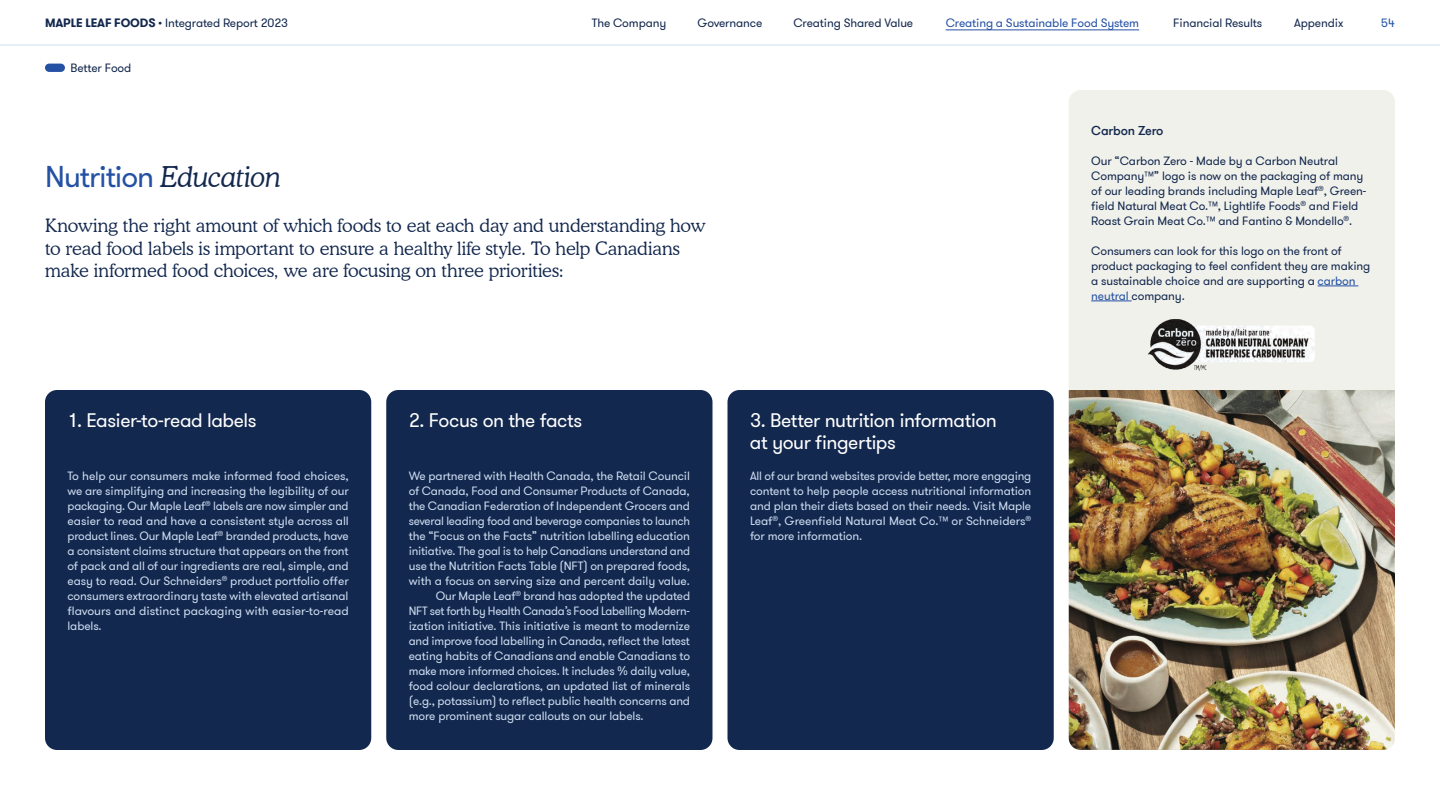
<style>
.page{position:relative;width:1440px;height:810px;background:#fff}
.page>*{position:absolute;margin:0;border:0;box-sizing:border-box;transform-origin:0 0}
._40_40_-_H4{font:30px "GT Walsheim";letter-spacing:-.04em;color:#2451a4}
._26_30_-_H5{font:19.5px/22.5px "GT Walsheim";letter-spacing:-.025em;color:#fff}
._24_5_30___H7_Cooper{font:300 18.38px/22.5px "Cooper BT";letter-spacing:-.005em;color:#13284e}
._16_20_-_H6{font:500 12.75px "GT Walsheim";letter-spacing:-.01em;color:#13284e}
._16_20_-_Body_1{font:12px/15px "GT Walsheim";letter-spacing:-.01em;color:#cddcf1;text-align:justify}
._16_20_-_Body_1-2{font:12px/15px "GT Walsheim";letter-spacing:-.01em;color:#13284e}
.t1{font:12px "GT Walsheim";letter-spacing:-.01em;color:#2451a4}
.s1{font-weight:700}
.s2{font-family:"Cooper BT";font-weight:300;font-style:italic;font-size:28.5px;color:#13284e}
.s3{color:#2451a4}
</style>
<div class="page">
<div style="left:45px;top:390px;width:326px;height:360px;background:#13284e;border-radius:12px"></div>
<div style="left:386px;top:390px;width:326px;height:360px;background:#13284e;border-radius:12px"></div>
<div style="left:728px;top:390px;width:326px;height:360px;background:#13284e;border-radius:12px"></div>
<div style="left:1069px;top:90px;width:326px;height:660px;background:#f1f1eb;border-radius:12px"></div>
<hr style="left:1318px;top:286px;width:40px;height:1px;background:#2451a4">
<hr style="left:1091px;top:301px;width:41px;height:1px;background:#2451a4">
<img style="left:1069px;top:390px;width:326px;height:360px">
<img style="left:1148px;top:319px;width:167px;height:52px">
<hr style="left:0;top:45px;width:1440px;height:1px;background:#cddcf1">
<hr style="left:946px;top:30px;width:193px;height:1px;background:#2451a4">
<div style="left:45px;top:64px;width:20px;height:8px;background:#2451a4;border-radius:4px"></div>
<p class="_16_20_-_Body_1-2" style="left:45px;top:16px;width:245px"><span class="s1">MAPLE LEAF FOODS</span> • Integrated Report 2023</p>
<p class="_16_20_-_Body_1-2" style="left:592px;top:15px;width:76px">The Company</p>
<p class="_16_20_-_Body_1-2" style="left:698px;top:15px;width:66px">Governance</p>
<p class="_16_20_-_Body_1-2" style="left:793px;top:15px;width:121px">Creating Shared Value</p>
<p class="t1" style="left:946px;top:15px;width:195px">Creating a Sustainable Food System</p>
<p class="_16_20_-_Body_1-2" style="left:1173px;top:15px;width:91px">Financial Results</p>
<p class="_16_20_-_Body_1-2" style="left:1294px;top:15px;width:51px">Appendix</p>
<p class="t1" style="left:1381px;top:15px;width:15px">54</p>
<p class="_16_20_-_Body_1-2" style="left:71px;top:61px;width:62px">Better Food</p>
<p class="_40_40_-_H4" style="left:45px;top:158px;width:238px">Nutrition <span class="s2">Education</span></p>
<p class="_24_5_30___H7_Cooper" style="left:45px;top:214px;width:662px">Knowing the right amount of which foods to eat each day and understanding how to read food labels is important to ensure a healthy life style. To help Canadians make informed food choices, we are focusing on three priorities:</p>
<p class="_26_30_-_H5" style="left:68px;top:409px;width:191px">1. Easier-to-read labels</p>
<p class="_16_20_-_Body_1" style="left:68px;top:469px;width:283px">To help our consumers make informed food choices, we are simplifying and increasing the legibility of our packaging. Our Maple Leaf<sup>®</sup> labels are now simpler and easier to read and have a consistent style across all product lines. Our Maple Leaf<sup>®</sup> branded products, have a consistent claims structure that appears on the front of pack and all of our ingredients are real, simple, and easy to read. Our Schneiders<sup>®</sup> product portfolio offer consumers extraordinary taste with elevated artisanal flavours and distinct packaging with easier-to-read labels.</p>
<p class="_26_30_-_H5" style="left:409px;top:409px;width:175px">2. Focus on the facts</p>
<p class="_16_20_-_Body_1" style="left:409px;top:469px;width:283px">We partnered with Health Canada, the Retail Council</p>
<p class="_16_20_-_Body_1" style="left:409px;top:484px;width:283px">of Canada, Food and Consumer Products of Canada,</p>
<p class="_16_20_-_Body_1" style="left:409px;top:499px;width:283px">the Canadian Federation of Independent Grocers and</p>
<p class="_16_20_-_Body_1" style="left:409px;top:514px;width:283px">several leading food and beverage companies to launch</p>
<p class="_16_20_-_Body_1" style="left:409px;top:529px;width:283px">the “Focus on the Facts” nutrition labelling education</p>
<p class="_16_20_-_Body_1" style="left:409px;top:544px;width:283px">initiative. The goal is to help Canadians understand and</p>
<p class="_16_20_-_Body_1" style="left:409px;top:559px;width:283px">use the Nutrition Facts Table (NFT) on prepared foods,</p>
<p class="_16_20_-_Body_1" style="left:409px;top:574px;width:283px">with a focus on serving size and percent daily value.</p>
<p class="_16_20_-_Body_1" style="left:436px;top:589px;width:256px">Our Maple Leaf<sup>®</sup> brand has adopted the updated</p>
<p class="_16_20_-_Body_1" style="left:409px;top:604px;width:283px">NFT set forth by Health Canada’s Food Labelling Modern-</p>
<p class="_16_20_-_Body_1" style="left:409px;top:619px;width:283px">ization initiative. This initiative is meant to modernize</p>
<p class="_16_20_-_Body_1" style="left:409px;top:634px;width:283px">and improve food labelling in Canada, reflect the latest</p>
<p class="_16_20_-_Body_1" style="left:409px;top:649px;width:283px">eating habits of Canadians and enable Canadians to</p>
<p class="_16_20_-_Body_1" style="left:409px;top:664px;width:283px">make more informed choices. It includes % daily value,</p>
<p class="_16_20_-_Body_1" style="left:409px;top:679px;width:283px">food colour declarations, an updated list of minerals</p>
<p class="_16_20_-_Body_1" style="left:409px;top:694px;width:283px">(e.g., potassium) to reflect public health concerns and</p>
<p class="_16_20_-_Body_1" style="left:409px;top:709px;width:236px">more prominent sugar callouts on our labels.</p>
<p class="_26_30_-_H5" style="left:750px;top:409px;width:248px">3. Better nutrition information at your fingertips</p>
<p class="_16_20_-_Body_1" style="left:750px;top:469px;width:283px">All of our brand websites provide better, more engaging content to help people access nutritional information and plan their diets based on their needs. Visit Maple Leaf<sup>®</sup>, Greenfield Natural Meat Co.™ or Schneiders<sup>® </sup>for more information.</p>
<p class="_16_20_-_H6" style="left:1091px;top:122px;width:74px">Carbon Zero</p>
<p class="_16_20_-_Body_1-2" style="left:1091px;top:154px;width:277px">Our “Carbon Zero - Made by a Carbon Neutral Company™” logo is now on the packaging of many of our leading brands including Maple Leaf<sup>®</sup>, Green&shy;field Natural Meat Co.™, Lightlife Foods<sup>®</sup> and Field Roast Grain Meat Co.™ and Fantino &amp; Mondello<sup>®</sup>.</p>
<p class="_16_20_-_Body_1-2" style="left:1091px;top:244px;width:281px">Consumers can look for this logo on the front of product packaging to feel confident they are making a sustainable choice and are supporting a <span class="s3">carbon neutral</span> company.</p>
</div>
